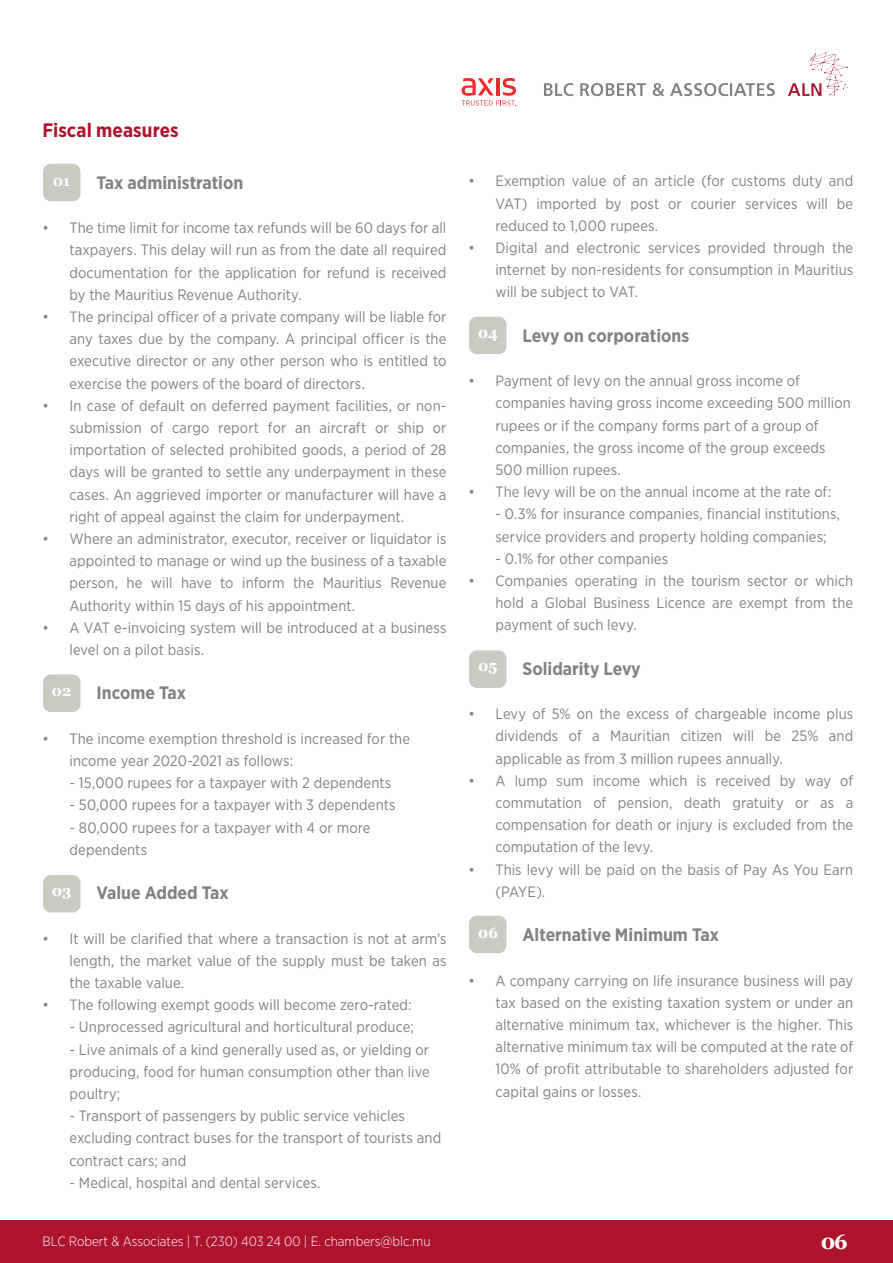
<style>
.page{position:relative;width:893px;height:1263px;background:#fff}
.page>*{position:absolute;margin:0;border:0;box-sizing:border-box;transform-origin:0 0}
.t1{font:700 21px "Georgia";color:#fff}
.t2{font:700 19.5px "Gotham Narrow";letter-spacing:.005em;color:#ae132d}
.t3{font:700 18px "Gotham Narrow";color:#808285}
.t4{font:15px/22.2px "Gotham Narrow";letter-spacing:.005em;color:#808285;text-align:justify}
.t5{font:700 15px "Georgia";letter-spacing:-.01em;color:#fff}
.t6{font:300 13.5px "Gotham Narrow";color:#fff}
</style>
<div class="page">
<div style="left:43px;top:164px;width:37px;height:37px;background:#c9cbc3;border-radius:8px"></div>
<div style="left:469px;top:317px;width:37px;height:37px;background:#c9cbc3;border-radius:8px"></div>
<div style="left:469px;top:650px;width:37px;height:38px;background:#c9cbc3;border-radius:8px"></div>
<div style="left:469px;top:916px;width:37px;height:37px;background:#c9cbc3;border-radius:8px"></div>
<div style="left:43px;top:875px;width:37px;height:37px;background:#c9cbc3;border-radius:8px"></div>
<div style="left:43px;top:674px;width:37px;height:38px;background:#c9cbc3;border-radius:8px"></div>
<img style="left:544px;top:52px;width:304px;height:45px">
<svg style="left:461px;top:78px;width:55px;height:28px"></svg>
<div style="left:0;top:1220px;width:893px;height:43px;background:#ae132d"></div>
<h2 class="t2" style="left:43px;top:117px;width:138px">Fiscal measures</h2>
<p class="t3" style="left:97px;top:171px;width:148px">Tax administration</p>
<p class="t4" style="left:70px;top:216px;width:378px;text-indent:-27px">• The time limit for income tax refunds will be 60 days for all taxpayers. This delay will run as from the date all required documentation for the application for refund is received by the Mauritius Revenue Authority.</p>
<p class="t4" style="left:70px;top:305px;width:378px;text-indent:-27px">• The principal officer of a private company will be liable for any taxes due by the company. A principal officer is the executive director or any other person who is entitled to exercise the powers of the board of directors.</p>
<p class="t4" style="left:70px;top:394px;width:378px;text-indent:-27px">• In case of default on deferred payment facilities, or non&shy;submission of cargo report for an aircraft or ship or importation of selected prohibited goods, a period of 28 days will be granted to settle any underpayment in these cases. An aggrieved importer or manufacturer will have a right of appeal against the claim for underpayment.</p>
<p class="t4" style="left:70px;top:527px;width:378px;text-indent:-27px">• Where an administrator, executor, receiver or liquidator is appointed to manage or wind up the business of a taxable person, he will have to inform the Mauritius Revenue Authority within 15 days of his appointment.</p>
<p class="t4" style="left:70px;top:616px;width:378px;text-indent:-27px">• A VAT e-invoicing system will be introduced at a business level on a pilot basis.</p>
<p class="t3" style="left:97px;top:681px;width:91px">Income Tax</p>
<p class="t4" style="left:70px;top:727px;width:342px;text-indent:-27px">• The income exemption threshold is increased for the income year 2020-2021 as follows:</p>
<p class="t4" style="left:70px;top:771px;width:323px">- 15,000 rupees for a taxpayer with 2 dependents</p>
<p class="t4" style="left:70px;top:794px;width:328px">- 50,000 rupees for a taxpayer with 3 dependents</p>
<p class="t4" style="left:70px;top:816px;width:303px">- 80,000 rupees for a taxpayer with 4 or more dependents</p>
<p class="t3" style="left:97px;top:881px;width:134px">Value Added Tax</p>
<p class="t4" style="left:70px;top:927px;width:378px;text-indent:-27px">• It will be clarified that where a transaction is not at arm’s length, the market value of the supply must be taken as the taxable value.</p>
<p class="t4" style="left:43px;top:993px;width:371px">• The following exempt goods will become zero-rated:</p>
<p class="t4" style="left:70px;top:1016px;width:346px">- Unprocessed agricultural and horticultural produce;</p>
<p class="t4" style="left:70px;top:1038px;width:362px">- Live animals of a kind generally used as, or yielding or producing, food for human consumption other than live poultry;</p>
<p class="t4" style="left:70px;top:1104px;width:373px;text-align:left">- Transport of passengers by public service vehicles excluding contract buses for the transport of tourists and contract cars; and</p>
<p class="t4" style="left:70px;top:1171px;width:253px">- Medical, hospital and dental services.</p>
<p class="t5" style="left:53px;top:171px;width:19px">01</p>
<p class="t5" style="left:52px;top:681px;width:21px">02</p>
<p class="t5" style="left:52px;top:881px;width:21px">03</p>
<p class="t4" style="left:495px;top:170px;width:359px;text-indent:-27px">• Exemption value of an article (for customs duty and VAT) imported by post or courier services will be reduced to 1,000 rupees.</p>
<p class="t4" style="left:495px;top:236px;width:359px;text-indent:-27px">• Digital and electronic services provided through the internet by non-residents for consumption in Mauritius will be subject to VAT.</p>
<p class="t3" style="left:522px;top:324px;width:168px">Levy on corporations</p>
<p class="t4" style="left:495px;top:369px;width:357px;text-align:left;text-indent:-27px">• Payment of levy on the annual gross income of companies having gross income exceeding 500 million rupees or if the company forms part of a group of companies, the gross income of the group exceeds 500 million rupees.</p>
<p class="t4" style="left:468px;top:480px;width:364px">• The levy will be on the annual income at the rate of:</p>
<p class="t4" style="left:495px;top:503px;width:346px">- 0.3% for insurance companies, financial institutions, service providers and property holding companies;</p>
<p class="t4" style="left:495px;top:547px;width:174px">- 0.1% for other companies</p>
<p class="t4" style="left:495px;top:569px;width:359px;text-indent:-27px">• Companies operating in the tourism sector or which hold a Global Business Licence are exempt from the payment of such levy.</p>
<p class="t3" style="left:522px;top:657px;width:120px">Solidarity Levy</p>
<p class="t4" style="left:495px;top:702px;width:359px;text-indent:-27px">• Levy of 5% on the excess of chargeable income plus dividends of a Mauritian citizen will be 25% and applicable as from 3 million rupees annually.</p>
<p class="t4" style="left:495px;top:769px;width:359px;text-indent:-27px">• A lump sum income which is received by way of commutation of pension, death gratuity or as a compensation for death or injury is excluded from the computation of the levy.</p>
<p class="t4" style="left:495px;top:858px;width:359px;text-indent:-27px">• This levy will be paid on the basis of Pay As You Earn (PAYE).</p>
<p class="t3" style="left:522px;top:923px;width:198px">Alternative Minimum Tax</p>
<p class="t4" style="left:495px;top:969px;width:359px;text-indent:-27px">• A company carrying on life insurance business will pay tax based on the existing taxation system or under an alternative minimum tax, whichever is the higher. This alternative minimum tax will be computed at the rate of 10% of profit attributable to shareholders adjusted for capital gains or losses.</p>
<p class="t5" style="left:478px;top:323px;width:22px">04</p>
<p class="t5" style="left:478px;top:657px;width:21px">05</p>
<p class="t5" style="left:478px;top:923px;width:22px">06</p>
<p class="t6" style="left:43px;top:1233px;width:390px">BLC Robert &amp; Associates | T. (230) 403 24 00 | E. chambers@blc.mu</p>
<h1 class="t1" style="left:821px;top:1229px;width:28px">06</h1>
</div>
